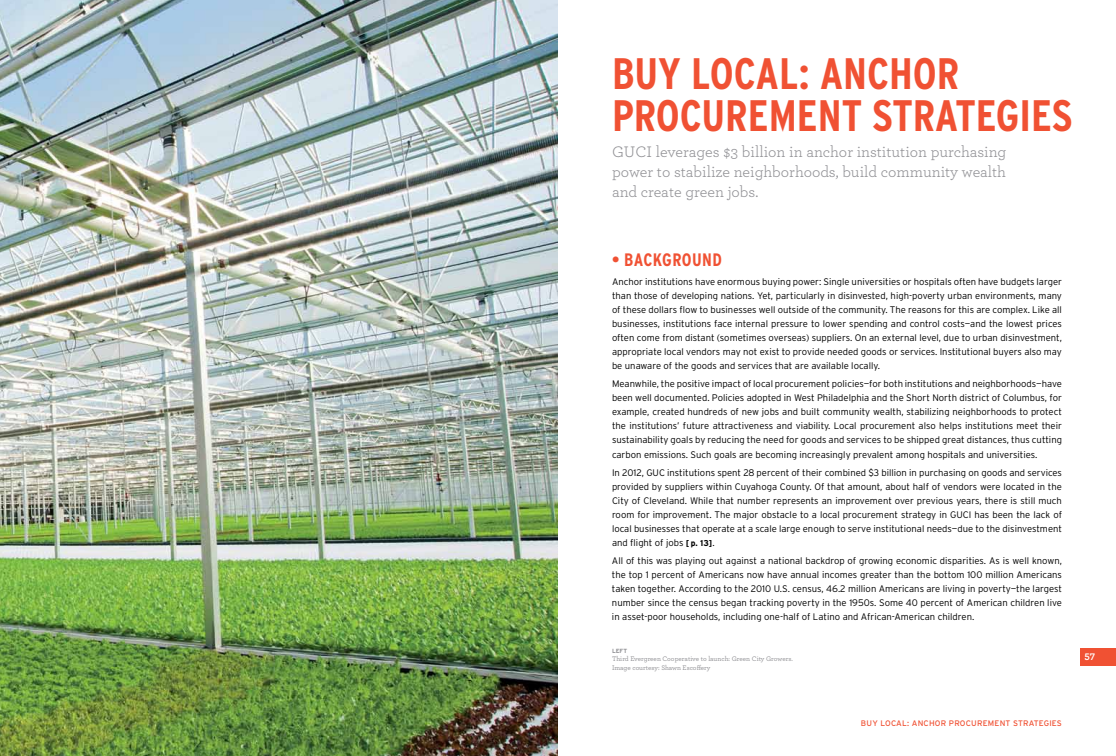
<style>
.page{position:relative;width:1116px;height:756px;background:#fff}
.page>*{position:absolute;margin:0;border:0;box-sizing:border-box;transform-origin:0 0}
.t1{font:700 condensed 44px "Interstate";color:#f05133}
.t2{font:700 condensed 18px "Interstate";color:#f05133}
.t3{font:16px/20px "Archer Pro";color:#919195;text-align:justify}
.t4{font:700 10px "Archer Pro";color:#fff}
.t5{font:300 9.5px/14px "Interstate";color:#000;text-align:justify}
.t6{font:8px "Interstate";letter-spacing:.025em;color:#f05133}
.t7{font:500 7px/8.5px "Archer Pro";color:#919195}
.t8{font:700 6px "Interstate";color:#919195}
.s1{font-weight:700;font-size:8.5px}
</style>
<div class="page">
<img style="left:0;top:0;width:558px;height:756px">
<div style="left:1080px;top:648px;width:36px;height:18px;background:#f05133"></div>
<h1 class="t1" style="left:612px;top:49px;width:121px">BUY LOCAL</h1>
<h1 class="t1" style="left:799px;top:49px;width:68px">: ANCHOR</h1>
<h1 class="t1" style="left:612px;top:91px;width:46px">PROCUREMENT</h1>
<h1 class="t1" style="left:872px;top:91px;width:41px">STRATEGIES</h1>
<h3 class="t3" style="left:612px;top:141px;width:396px">GUCI leverages $3 billion in anchor institution purchasing power to stabilize neighborhoods, build community wealth and create green jobs.</h3>
<h2 class="t2" style="left:612px;top:250px;width:33px">• BACKGROUND</h2>
<p class="t5" style="left:612px;top:275px;width:452px">Anchor institutions have enormous buying power: Single universities or hospitals often have budgets larger than those of developing nations. Yet, particularly in disinvested, high-poverty urban environments, many of these dollars flow to businesses well outside of the community. The reasons for this are complex. Like all businesses, institutions face internal pressure to lower spending and control costs—and the lowest prices often come from distant (sometimes overseas) suppliers. On an external level, due to urban disinvestment, appropriate local vendors may not exist to provide needed goods or services. Institutional buyers also may be unaware of the goods and services that are available locally.</p>
<p class="t5" style="left:612px;top:377px;width:452px">Meanwhile, the positive impact of local procurement policies—for both institutions and neighborhoods—have been well documented. Policies adopted in West Philadelphia and the Short North district of Columbus, for example, created hundreds of new jobs and built community wealth, stabilizing neighborhoods to protect the institutions’ future attractiveness and viability. Local procurement also helps institutions meet their sustainability goals by reducing the need for goods and services to be shipped great distances, thus cutting carbon emissions. Such goals are becoming increasingly prevalent among hospitals and universities.</p>
<p class="t5" style="left:612px;top:466px;width:452px">In 2012, GUC institutions spent 28 percent of their combined $3 billion in purchasing on goods and services provided by suppliers within Cuyahoga County. Of that amount, about half of vendors were located in the City of Cleveland. While that number represents an improvement over previous years, there is still much room for improvement. The major obstacle to a local procurement strategy in GUCI has been the lack of local businesses that operate at a scale large enough to serve institutional needs—due to the disinvestment and flight of jobs <span class="s1">[p. 13]</span>.</p>
<p class="t5" style="left:612px;top:554px;width:452px">All of this was playing out against a national backdrop of growing economic disparities. As is well known, the top 1 percent of Americans now have annual incomes greater than the bottom 100 million Americans taken together. According to the 2010 U.S. census, 46.2 million Americans are living in poverty—the largest number since the census began tracking poverty in the 1950s. Some 40 percent of American children live in asset-poor households, including one-half of Latino and African-American children.</p>
<p class="t8" style="left:612px;top:647px;width:17px">LEFT</p>
<p class="t7" style="left:612px;top:654px;width:182px">Third Evergreen Cooperative to launch: Green City Growers.<br>Image courtesy: Shawn Escoffery</p>
<p class="t6" style="left:861px;top:719px;width:203px">BUY LOCAL: ANCHOR PROCUREMENT STRATEGIES</p>
<p class="t4" style="left:1084px;top:649px;width:12px">57</p>
</div>
